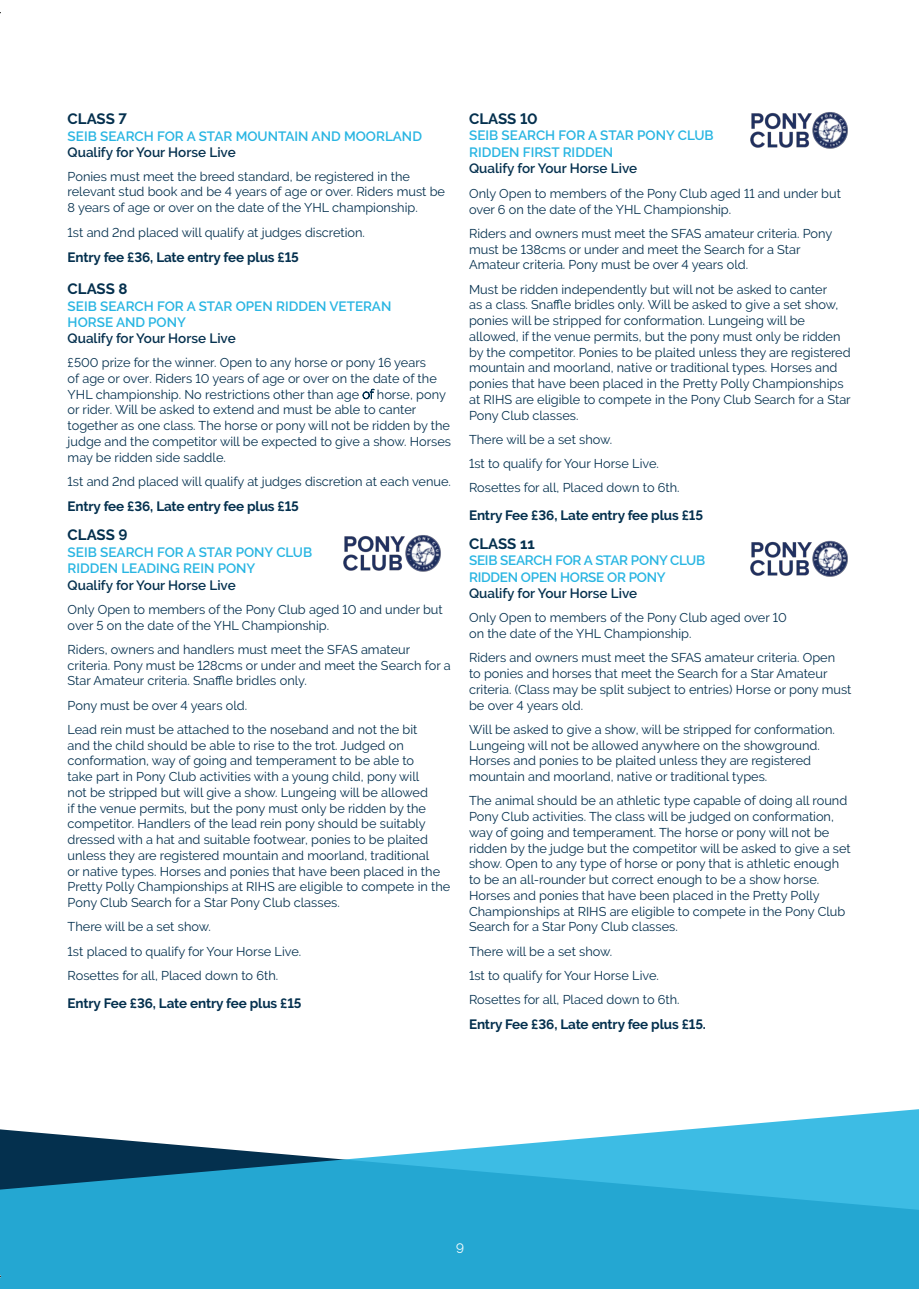
<style>
.page{position:relative;width:919px;height:1289px;background:#fff}
.page>*{position:absolute;margin:0;border:0;box-sizing:border-box;transform-origin:0 0}
.t1{font:700 15px "Raleway";color:#04304e}
.t2{font:600 13.5px/16.5px "Raleway";color:#28b5e2}
.t3{font:700 13.5px "Raleway";letter-spacing:-.01em;color:#04304e}
.t4{font:600 13.5px "Raleway";color:#04304e}
.t5{font:600 13.5px/16.5px "Raleway";letter-spacing:-.02em;color:#28b5e2}
.t6{font:13.5px "Raleway";color:#fff}
.t7{font:12.75px/15.8px "Raleway";color:#04304e}
.s1{font-weight:100}
</style>
<div class="page">
<svg style="left:0;top:1109px;width:919px;height:179px;fill:#24a7d2"></svg>
<img style="left:750px;top:112px;width:98px;height:37px">
<img style="left:750px;top:540px;width:98px;height:37px">
<img style="left:343px;top:535px;width:98px;height:37px">
<p class="t1" style="left:68px;top:110px;width:61px">CLASS 7</p>
<p class="t2" style="left:68px;top:127px;width:356px">SEIB SEARCH FOR A STAR MOUNTAIN AND MOORLAND</p>
<p class="t4" style="left:68px;top:144px;width:170px">Qualify for Your Horse Live</p>
<p class="t7" style="left:68px;top:168px;width:379px">Ponies must meet the breed standard, be registered in the relevant stud book and be 4 years of age or over. Riders must be<br>8 years of age or over on the date of the YHL championship.</p>
<p class="t7" style="left:68px;top:224px;width:299px">1st and 2nd placed will qualify at judges discretion.</p>
<p class="t3" style="left:68px;top:249px;width:233px">Entry fee £36, Late entry fee plus £15</p>
<p class="t1" style="left:68px;top:280px;width:62px">CLASS 8</p>
<p class="t2" style="left:68px;top:298px;width:325px">SEIB SEARCH FOR A STAR OPEN RIDDEN VETERAN<br>HORSE AND PONY</p>
<p class="t4" style="left:68px;top:331px;width:170px">Qualify for Your Horse Live</p>
<p class="t7" style="left:68px;top:355px;width:385px">£500 prize for the winner. Open to any horse or pony 16 years<br>of age or over. Riders 10 years of age or over on the date of the YHL championship. No restrictions other than age <span class="s1">of</span> horse, pony or rider. Will be asked to extend and must be able to canter together as one class. The horse or pony will not be ridden by the judge and the competitor will be expected to give a show. Horses may be ridden side saddle.</p>
<p class="t7" style="left:68px;top:474px;width:385px">1st and 2nd placed will qualify at judges discretion at each venue.</p>
<p class="t3" style="left:68px;top:499px;width:233px">Entry fee £36, Late entry fee plus £15</p>
<p class="t1" style="left:68px;top:526px;width:62px">CLASS 9</p>
<p class="t2" style="left:68px;top:543px;width:246px">SEIB SEARCH FOR A STAR PONY CLUB<br>RIDDEN LEADING REIN PONY</p>
<p class="t4" style="left:68px;top:577px;width:170px">Qualify for Your Horse Live</p>
<p class="t7" style="left:68px;top:601px;width:377px">Only Open to members of the Pony Club aged 10 and under but over 5 on the date of the YHL Championship.</p>
<p class="t7" style="left:68px;top:641px;width:385px">Riders, owners and handlers must meet the SFAS amateur criteria. Pony must be 128cms or under and meet the Search for a<br>Star Amateur criteria. Snaffle bridles only.</p>
<p class="t7" style="left:68px;top:692px;width:351px;line-height:24.3px">Pony must be over 4 years old.<br>Lead rein must be attached to the noseband and not the bit</p>
<p class="t7" style="left:68px;top:737px;width:384px">and the child should be able to rise to the trot. Judged on conformation, way of going and temperament to be able to<br>take part in Pony Club activities with a young child, pony will<br>not be stripped but will give a show. Lungeing will be allowed<br>if the venue permits, but the pony must only be ridden by the competitor. Handlers of the lead rein pony should be suitably dressed with a hat and suitable footwear, ponies to be plaited unless they are registered mountain and moorland, traditional<br>or native types. Horses and ponies that have been placed in the Pretty Polly Championships at RIHS are eligible to compete in the Pony Club Search for a Star Pony Club classes.</p>
<p class="t7" style="left:68px;top:914px;width:235px;line-height:24.3px">There will be a set show.<br>1st placed to qualify for Your Horse Live.<br>Rosettes for all, Placed down to 6th.</p>
<p class="t3" style="left:68px;top:995px;width:235px">Entry Fee £36, Late entry fee plus £15</p>
<p class="t1" style="left:469px;top:110px;width:70px">CLASS 10</p>
<p class="t2" style="left:469px;top:127px;width:246px">SEIB SEARCH FOR A STAR PONY CLUB<br>RIDDEN FIRST RIDDEN</p>
<p class="t4" style="left:469px;top:161px;width:170px">Qualify for Your Horse Live</p>
<p class="t7" style="left:469px;top:185px;width:373px">Only Open to members of the Pony Club aged 11 and under but over 6 on the date of the YHL Championship.</p>
<p class="t7" style="left:469px;top:225px;width:365px">Riders and owners must meet the SFAS amateur criteria. Pony must be 138cms or under and meet the Search for a Star<br>Amateur criteria. Pony must be over 4 years old.</p>
<p class="t7" style="left:469px;top:281px;width:383px">Must be ridden independently but will not be asked to canter<br>as a class. Snaffle bridles only. Will be asked to give a set show, ponies will be stripped for conformation. Lungeing will be allowed, if the venue permits, but the pony must only be ridden by the competitor. Ponies to be plaited unless they are registered mountain and moorland, native or traditional types. Horses and ponies that have been placed in the Pretty Polly Championships at RIHS are eligible to compete in the Pony Club Search for a Star Pony Club classes.</p>
<p class="t7" style="left:469px;top:427px;width:212px;line-height:24.3px">There will be a set show.<br>1st to qualify for Your Horse Live.<br>Rosettes for all, Placed down to 6th.</p>
<p class="t3" style="left:469px;top:508px;width:235px">Entry Fee £36, Late entry fee plus £15</p>
<p class="t1" style="left:469px;top:534px;width:67px">CLASS 11</p>
<p class="t5" style="left:469px;top:552px;width:238px">SEIB SEARCH FOR A STAR PONY CLUB<br>RIDDEN OPEN HORSE OR PONY</p>
<p class="t4" style="left:469px;top:585px;width:170px">Qualify for Your Horse Live</p>
<p class="t7" style="left:469px;top:609px;width:319px">Only Open to members of the Pony Club aged over 10 on the date of the YHL Championship.</p>
<p class="t7" style="left:469px;top:649px;width:384px">Riders and owners must meet the SFAS amateur criteria. Open<br>to ponies and horses that meet the Search for a Star Amateur criteria. (Class may be split subject to entries) Horse or pony must be over 4 years old.</p>
<p class="t7" style="left:469px;top:721px;width:367px">Will be asked to give a show, will be stripped for conformation.<br>Lungeing will not be allowed anywhere on the showground.<br>Horses and ponies to be plaited unless they are registered mountain and moorland, native or traditional types.</p>
<p class="t7" style="left:469px;top:792px;width:383px">The animal should be an athletic type capable of doing all round Pony Club activities. The class will be judged on conformation, way of going and temperament. The horse or pony will not be ridden by the judge but the competitor will be asked to give a set show. Open to any type of horse or pony that is athletic enough to be an all-rounder but correct enough to be a show horse.<br>Horses and ponies that have been placed in the Pretty Polly Championships at RIHS are eligible to compete in the Pony Club Search for a Star Pony Club classes.</p>
<p class="t7" style="left:469px;top:938px;width:212px;line-height:24.3px">There will be a set show.<br>1st to qualify for Your Horse Live.<br>Rosettes for all, Placed down to 6th.</p>
<p class="t3" style="left:469px;top:1016px;width:238px">Entry Fee £36, Late entry fee plus £15.</p>
<p class="t6" style="left:456px;top:1237px;width:9px">9</p>
</div>
